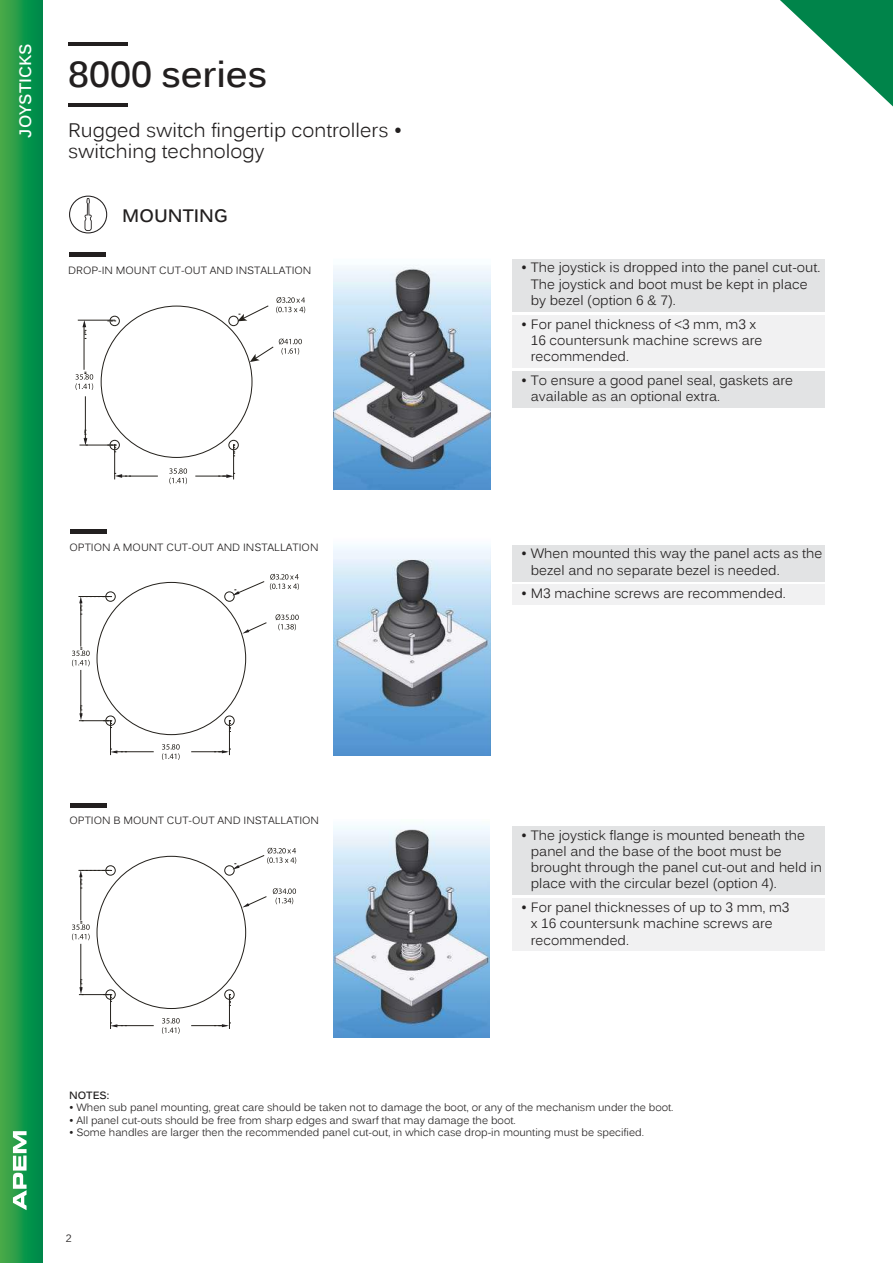
<style>
.page{position:relative;width:893px;height:1263px;background:#fff}
.page>*{position:absolute;margin:0;border:0;box-sizing:border-box;transform-origin:0 0}
.t1{font:700 36px "Kalinga";color:#221f1f}
.t2{font:19.5px/21px "Kalinga";color:#221f1f}
.t3{font:700 18px "Kalinga";color:#221f1f}
.t4{font:700 16.5px "Kalinga";color:#fff}
.t5{font:13.5px/16.2px "Kalinga";color:#221f1f}
.t6{font:10.5px "Kalinga";color:#221f1f}
.t7{font:700 10.5px "Kalinga";color:#221f1f}
</style>
<div class="page">
<hr style="left:68px;top:103px;width:59px;height:3px;background:#221f1f">
<hr style="left:68px;top:43px;width:59px;height:3px;background:#221f1f">
<svg style="left:69px;top:196px;width:38px;height:37px"></svg>
<hr style="left:69px;top:253px;width:36px;height:4px;background:#221f1f">
<svg style="left:233px;top:444px;width:2px;height:13px"></svg>
<svg style="left:108px;top:444px;width:8px;height:8px"></svg>
<svg style="left:169px;top:468px;width:18px;height:16px"></svg>
<svg style="left:75px;top:372px;width:18px;height:18px"></svg>
<svg style="left:279px;top:338px;width:23px;height:17px"></svg>
<svg style="left:276px;top:297px;width:29px;height:16px"></svg>
<svg style="left:237px;top:306px;width:31px;height:15px"></svg>
<svg style="left:250px;top:347px;width:23px;height:15px"></svg>
<hr style="left:233px;top:445px;width:1px;height:34px;background:#25221d">
<hr style="left:120px;top:476px;width:37px;height:1px;background:#25221d">
<hr style="left:196px;top:476px;width:32px;height:1px;background:#25221d">
<hr style="left:114px;top:445px;width:1px;height:34px;background:#25221d">
<hr style="left:80px;top:445px;width:35px;height:1px;background:#25221d">
<hr style="left:78px;top:320px;width:37px;height:1px;background:#25221d">
<hr style="left:85px;top:397px;width:1px;height:42px;background:#25221d">
<hr style="left:84px;top:325px;width:1px;height:44px;background:#25221d">
<div style="left:109px;top:316px;width:11px;height:10px;border:1px solid #25221d;border-radius:50%"></div>
<div style="left:228px;top:316px;width:11px;height:10px;border:1px solid #25221d;border-radius:50%"></div>
<div style="left:109px;top:440px;width:11px;height:10px;border:1px solid #25221d;border-radius:50%"></div>
<div style="left:228px;top:440px;width:11px;height:10px;border:1px solid #25221d;border-radius:50%"></div>
<svg style="left:115px;top:473px;width:16px;height:5px"></svg>
<svg style="left:219px;top:473px;width:16px;height:5px"></svg>
<svg style="left:84px;top:430px;width:3px;height:16px"></svg>
<svg style="left:82px;top:320px;width:4px;height:19px"></svg>
<hr style="left:71px;top:529px;width:36px;height:4px;background:#221f1f">
<svg style="left:104px;top:720px;width:8px;height:8px"></svg>
<svg style="left:72px;top:648px;width:18px;height:18px"></svg>
<svg style="left:162px;top:744px;width:18px;height:16px"></svg>
<svg style="left:275px;top:614px;width:24px;height:16px"></svg>
<svg style="left:270px;top:574px;width:29px;height:16px"></svg>
<hr style="left:229px;top:721px;width:1px;height:34px;background:#25221d">
<hr style="left:115px;top:751px;width:38px;height:1px;background:#25221d">
<hr style="left:192px;top:751px;width:34px;height:1px;background:#25221d">
<hr style="left:110px;top:721px;width:1px;height:34px;background:#25221d">
<hr style="left:79px;top:720px;width:32px;height:1px;background:#25221d">
<hr style="left:81px;top:670px;width:1px;height:46px;background:#25221d">
<hr style="left:81px;top:602px;width:1px;height:44px;background:#25221d">
<div style="left:105px;top:591px;width:11px;height:11px;border:1px solid #25221d;border-radius:50%"></div>
<div style="left:224px;top:591px;width:11px;height:11px;border:1px solid #25221d;border-radius:50%"></div>
<div style="left:105px;top:715px;width:11px;height:11px;border:1px solid #25221d;border-radius:50%"></div>
<div style="left:224px;top:715px;width:11px;height:11px;border:1px solid #25221d;border-radius:50%"></div>
<svg style="left:215px;top:749px;width:14px;height:4px"></svg>
<svg style="left:111px;top:749px;width:15px;height:4px"></svg>
<svg style="left:242px;top:622px;width:24px;height:12px"></svg>
<svg style="left:232px;top:581px;width:32px;height:14px"></svg>
<svg style="left:79px;top:596px;width:33px;height:19px"></svg>
<svg style="left:79px;top:706px;width:4px;height:15px"></svg>
<hr style="left:71px;top:803px;width:36px;height:4px;background:#221f1f">
<svg style="left:104px;top:994px;width:8px;height:8px"></svg>
<svg style="left:72px;top:921px;width:18px;height:19px"></svg>
<svg style="left:162px;top:1018px;width:18px;height:16px"></svg>
<svg style="left:273px;top:888px;width:23px;height:16px"></svg>
<hr style="left:229px;top:994px;width:1px;height:34px;background:#25221d">
<hr style="left:115px;top:1025px;width:38px;height:1px;background:#25221d">
<hr style="left:192px;top:1025px;width:34px;height:1px;background:#25221d">
<hr style="left:110px;top:994px;width:1px;height:34px;background:#25221d">
<hr style="left:79px;top:994px;width:32px;height:1px;background:#25221d">
<hr style="left:81px;top:944px;width:1px;height:46px;background:#25221d">
<hr style="left:81px;top:875px;width:1px;height:45px;background:#25221d">
<div style="left:105px;top:865px;width:11px;height:11px;border:1px solid #25221d;border-radius:50%"></div>
<div style="left:224px;top:865px;width:11px;height:11px;border:1px solid #25221d;border-radius:50%"></div>
<div style="left:105px;top:989px;width:11px;height:11px;border:1px solid #25221d;border-radius:50%"></div>
<div style="left:224px;top:989px;width:11px;height:11px;border:1px solid #25221d;border-radius:50%"></div>
<svg style="left:215px;top:1023px;width:14px;height:4px"></svg>
<svg style="left:111px;top:1023px;width:15px;height:4px"></svg>
<svg style="left:243px;top:896px;width:23px;height:11px"></svg>
<svg style="left:232px;top:847px;width:64px;height:22px"></svg>
<svg style="left:79px;top:870px;width:33px;height:19px"></svg>
<svg style="left:79px;top:979px;width:4px;height:16px"></svg>
<img style="left:334px;top:265px;width:156px;height:225px">
<div style="left:513px;top:259px;width:312px;height:52px;background:#e2e3e4"></div>
<div style="left:513px;top:315px;width:312px;height:52px;background:#f1f1f2"></div>
<div style="left:513px;top:371px;width:312px;height:36px;background:#e2e3e4"></div>
<img style="left:334px;top:545px;width:156px;height:211px">
<img style="left:333px;top:826px;width:156px;height:211px">
<div style="left:513px;top:545px;width:312px;height:36px;background:#e2e3e4"></div>
<div style="left:513px;top:585px;width:312px;height:20px;background:#f1f1f2"></div>
<div style="left:513px;top:826px;width:312px;height:69px;background:#e2e3e4"></div>
<div style="left:513px;top:899px;width:312px;height:52px;background:#f1f1f2"></div>
<img style="left:0;top:0;width:42px;height:1263px">
<svg style="left:780px;top:0;width:113px;height:106px"></svg>
<svg style="left:13px;top:1131px;width:14px;height:79px"></svg>
<p class="t4" style="left:16px;top:138px;width:96px;rotate:-90deg">JOYSTICKS</p>
<h1 class="t1" style="left:68px;top:61px;width:201px">8000 series</h1>
<h2 class="t2" style="left:68px;top:122px;width:336px">Rugged switch fingertip controllers • switching technology</h2>
<h3 class="t3" style="left:122px;top:208px;width:107px">MOUNTING</h3>
<p class="t6" style="left:68px;top:266px;width:245px">DROP-IN MOUNT CUT-OUT AND INSTALLATION</p>
<p class="t6" style="left:69px;top:543px;width:250px">OPTION A MOUNT CUT-OUT AND INSTALLATION</p>
<p class="t5" style="left:531px;top:261px;width:291px;text-indent:-10px">• The joystick is dropped into the panel cut-out.<br>The joystick and boot must be kept in place by bezel (option 6 &amp; 7).</p>
<p class="t5" style="left:531px;top:317px;width:233px;text-indent:-10px">• For panel thickness of &lt;3 mm, m3 x<br>16 countersunk machine screws are recommended.</p>
<p class="t5" style="left:531px;top:373px;width:264px;text-indent:-10px">• To ensure a good panel seal, gaskets are available as an optional extra.</p>
<p class="t5" style="left:531px;top:547px;width:293px;text-indent:-10px">• When mounted this way the panel acts as the bezel and no separate bezel is needed.</p>
<p class="t5" style="left:521px;top:587px;width:266px">• M3 machine screws are recommended.</p>
<p class="t6" style="left:69px;top:817px;width:251px">OPTION B MOUNT CUT-OUT AND INSTALLATION</p>
<p class="t5" style="left:531px;top:828px;width:293px;text-indent:-10px">• The joystick flange is mounted beneath the panel and the base of the boot must be brought through the panel cut-out and held in place with the circular bezel (option 4).</p>
<p class="t5" style="left:531px;top:901px;width:260px;text-indent:-10px">• For panel thicknesses of up to 3 mm, m3 x 16 countersunk machine screws are recommended.</p>
<p class="t7" style="left:69px;top:1091px;width:42px">NOTES:</p>
<p class="t6" style="left:69px;top:1103px;width:606px">• When sub panel mounting, great care should be taken not to damage the boot, or any of the mechanism under the boot.</p>
<p class="t6" style="left:69px;top:1116px;width:448px">• All panel cut-outs should be free from sharp edges and swarf that may damage the boot.</p>
<p class="t6" style="left:69px;top:1129px;width:577px">• Some handles are larger then the recommended panel cut-out, in which case drop-in mounting must be specified.</p>
<p class="t6" style="left:66px;top:1234px;width:7px">2</p>
</div>
